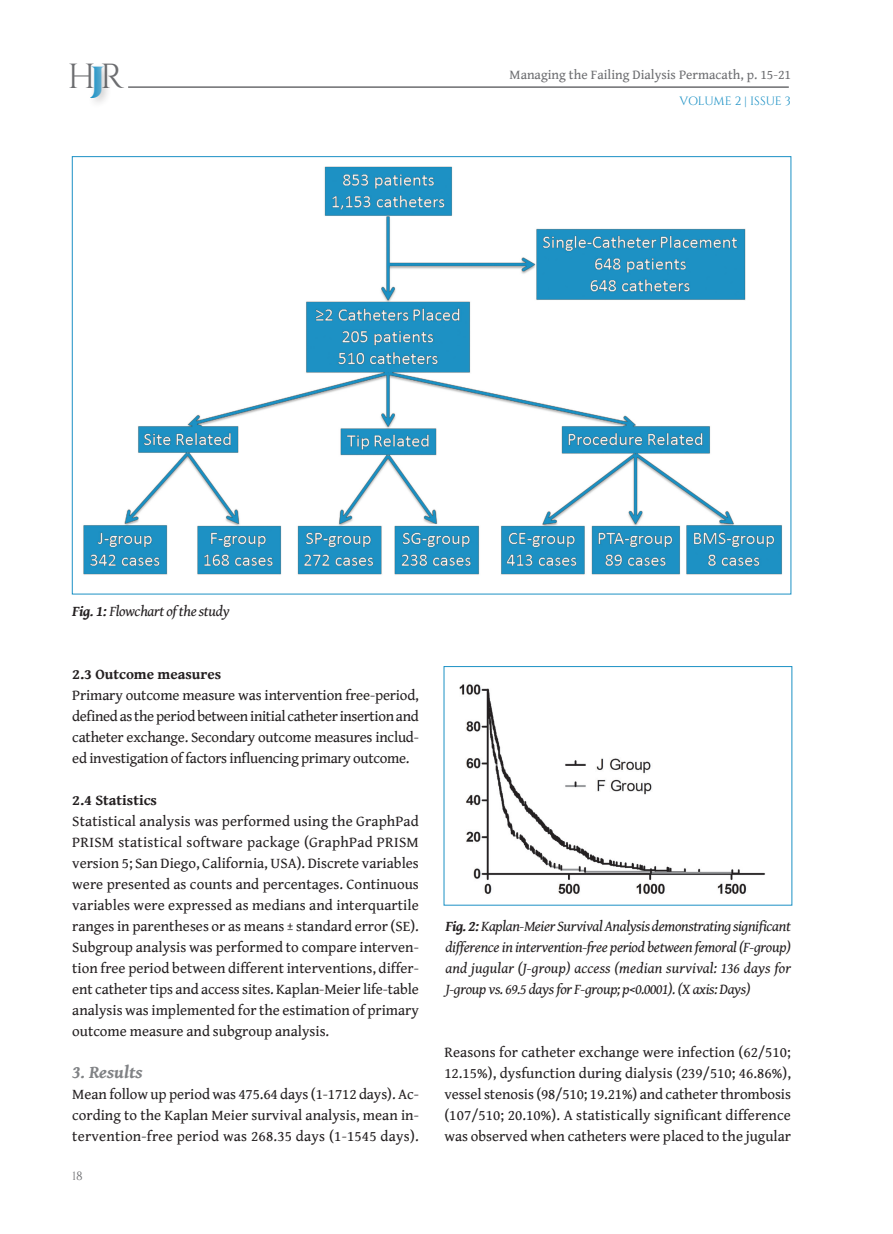
<style>
.page{position:relative;width:893px;height:1234px;background:#fff}
.page>*{position:absolute;margin:0;border:0;box-sizing:border-box;transform-origin:0 0}
.t1{font:34.8px "Cinzel";color:#6c6d70}
.MESOTITLOS{font:italic 700 18px "Gentium Book Basic";color:#808285}
.TEXT_new{font:15px/21px "Gentium Book Basic";color:#231f20;text-align:justify}
.TEXT_new-2{font:italic 15px/21px "Gentium Book Basic";letter-spacing:-.02em;color:#231f20;text-align:justify}
.TEXT_new-3{font:700 15px "Gentium Book Basic";color:#231f20}
.t2{font:13.5px "Gentium Book Basic";color:#6c6d70}
.t3{font:12px "Cinzel";letter-spacing:-.015em;color:#1c91c5}
.t4{font:12px "Cinzel";color:#6c6d70}
.s1{font-weight:900;color:#1c91c5}
.s2{font-weight:700}
</style>
<div class="page">
<hr style="left:128px;top:86px;width:661px;height:2px;background:#6c6d70">
<div style="left:87px;top:61px;width:27px;height:47px;background:#231f20;opacity:.25"></div>
<img style="left:83px;top:166px;width:699px;height:409px">
<img style="left:459px;top:684px;width:306px;height:210px">
<div style="left:444px;top:666px;width:348px;height:239px;border:1px solid #1c91c5"></div>
<h1 class="t1" style="left:68px;top:56px;width:58px">H<span class="s1">J</span>R</h1>
<p class="t2" style="left:510px;top:65px;width:283px">Managing the Failing Dialysis Permacath, p. 15-21</p>
<p class="t3" style="left:679px;top:94px;width:113px">VOLUME 2 | ISSUE 3</p>
<p class="TEXT_new-2" style="left:72px;top:599px;width:159px"><span class="s2">Fig. 1:</span> Flowchart of the study</p>
<p class="TEXT_new-3" style="left:72px;top:662px;width:150px">2.3 Outcome measures</p>
<p class="TEXT_new" style="left:72px;top:683px;width:348px">Primary outcome measure was intervention free-period, defined as the period between initial catheter insertion and catheter exchange. Secondary outcome measures includ&shy;ed investigation of factors influencing primary outcome.</p>
<p class="TEXT_new-3" style="left:72px;top:788px;width:86px">2.4 Statistics</p>
<p class="TEXT_new" style="left:72px;top:809px;width:348px">Statistical analysis was performed using the GraphPad PRISM statistical software package (GraphPad PRISM version 5; San Diego, California, USA). Discrete variables were presented as counts and percentages. Continuous variables were expressed as medians and interquartile ranges in parentheses or as means ± standard error (SE).<br>Subgroup analysis was performed to compare interven&shy;tion free period between different interventions, differ&shy;ent catheter tips and access sites. Kaplan-Meier life-table analysis was implemented for the estimation of primary outcome measure and subgroup analysis.</p>
<p class="MESOTITLOS" style="left:72px;top:1058px;width:72px">3. Results</p>
<p class="TEXT_new" style="left:72px;top:1082px;width:348px">Mean follow up period was 475.64 days (1-1712 days). Ac&shy;cording to the Kaplan Meier survival analysis, mean in&shy;tervention-free period was 268.35 days (1-1545 days).</p>
<p class="t4" style="left:72px;top:1168px;width:12px">18</p>
<p class="TEXT_new-2" style="left:445px;top:914px;width:347px"><span class="s2">Fig. 2:</span> Kaplan-Meier Survival Analysis demonstrating significant difference in intervention-free period between femoral (F-group) and jugular (J-group) access (median survival: 136 days for J-group vs. 69.5 days for F-group; p&lt;0.0001). (X axis: Days)</p>
<p class="TEXT_new" style="left:444px;top:1040px;width:348px">Reasons for catheter exchange were infection (62/510; 12.15%), dysfunction during dialysis (239/510; 46.86%), vessel stenosis (98/510; 19.21%) and catheter thrombosis (107/510; 20.10%). A statistically significant difference was observed when catheters were placed to the jugular</p>
</div>
